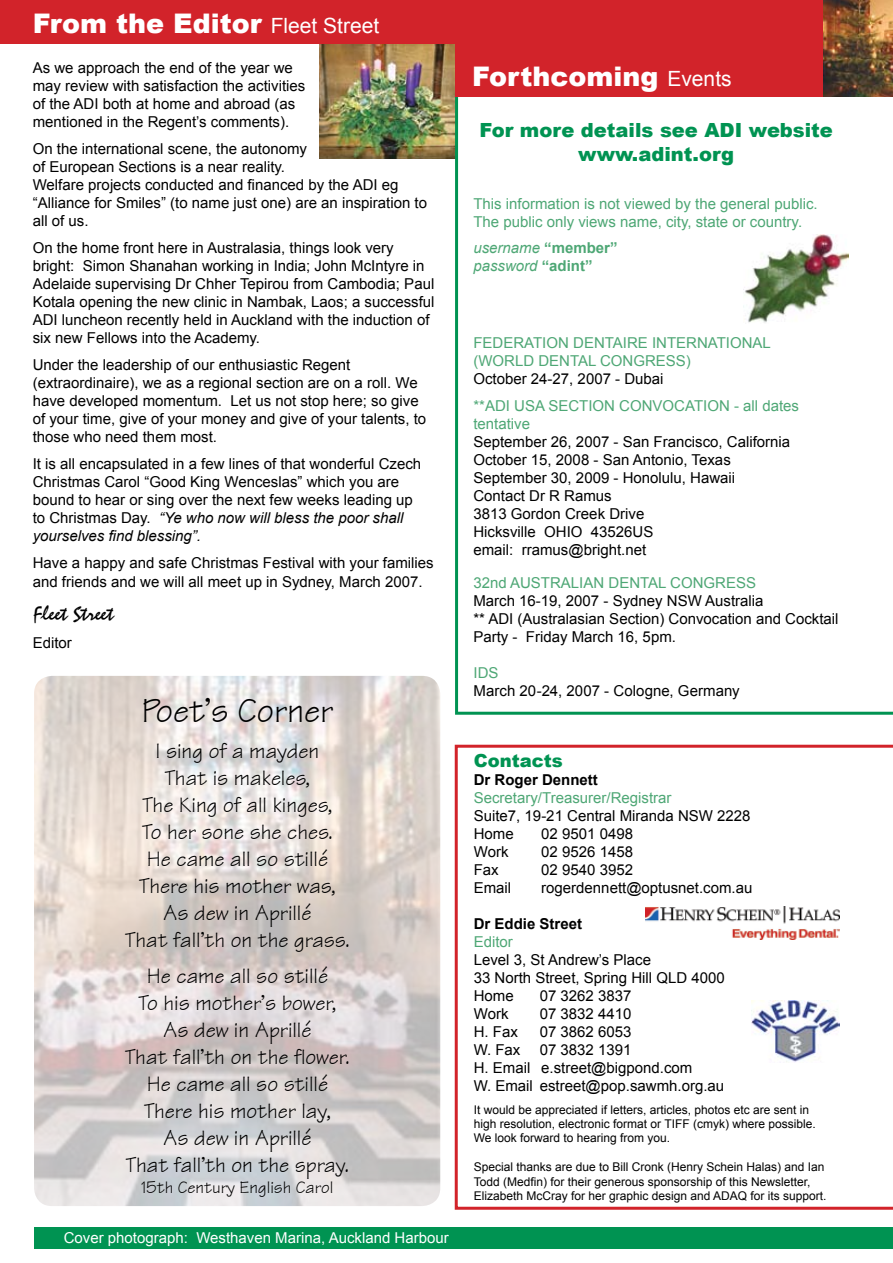
<style>
.page{position:relative;width:893px;height:1263px;background:#fff}
.page>*{position:absolute;margin:0;border:0;box-sizing:border-box;transform-origin:0 0}
.t1{font:36px "Technical Plain";color:#000}
.t2{font:900 27px "Arial";color:#fff}
.t3{font:22.5px/27px "Technical Plain";color:#000;text-align:center}
.t4{font:21px "Staccato 222 BT";color:#000}
.t5{font:900 19.5px/23.4px "Arial";color:#009352;text-align:center}
.t6{font:18px "Technical Plain";color:#000}
.t7{font:900 18px "Arial";color:#009352}
.t8{font:15px/18px "Arial";color:#000}
.t9{font:15px/18px "Arial";color:#4ea775}
.t10{font:15px "Arial";color:#fff}
.t11{font:italic 15px/18px "Arial";color:#4ea775}
.t12{font:700 15px "Arial";color:#000}
.t13{font:12px/14.4px "Arial";color:#000}
.s1{font-weight:400;font-size:21px}
.s2{font-style:italic}
.s3{font-weight:700;font-style:normal}
</style>
<div class="page">
<img style="left:320px;top:44px;width:135px;height:114px">
<img style="left:34px;top:676px;width:406px;height:530px;border-radius:18px">
<div style="left:0;top:0;width:458px;height:44px;background:#d2232a"></div>
<svg style="left:455px;top:97px;width:438px;height:618px"></svg>
<div style="left:455px;top:0;width:438px;height:97px;background:#d2232a"></div>
<div style="left:34px;top:1226px;width:859px;height:22px;background:#009352"></div>
<svg style="left:455px;top:745px;width:438px;height:465px"></svg>
<div style="left:752px;top:986px;width:87px;height:27px;background:#fff"></div>
<img style="left:752px;top:1000px;width:87px;height:63px">
<img style="left:645px;top:906px;width:194px;height:34px">
<img style="left:743px;top:235px;width:106px;height:88px">
<img style="left:824px;top:0;width:69px;height:97px">
<h2 class="t2" style="left:33px;top:4px;width:348px">From the Editor <span class="s1">Fleet Street</span></h2>
<p class="t8" style="left:33px;top:59px;width:274px">As we approach the end of the year we may review with satisfaction the activities of the ADI both at home and abroad (as mentioned in the Regent’s comments).</p>
<p class="t8" style="left:33px;top:140px;width:396px">On the international scene, the autonomy<br>of European Sections is a near reality.<br>Welfare projects conducted and financed by the ADI eg “Alliance for Smiles” (to name just one) are an inspiration to all of us.</p>
<p class="t8" style="left:33px;top:239px;width:403px">On the home front here in Australasia, things look very bright: Simon Shanahan working in India; John McIntyre in Adelaide supervising Dr Chher Tepirou from Cambodia; Paul Kotala opening the new clinic in Nambak, Laos; a successful ADI luncheon recently held in Auckland with the induction of six new Fellows into the Academy.</p>
<p class="t8" style="left:33px;top:356px;width:395px">Under the leadership of our enthusiastic Regent (extraordinaire), we as a regional section are on a roll. We have developed momentum. Let us not stop here; so give of your time, give of your money and give of your talents, to those who need them most.</p>
<p class="t8" style="left:33px;top:455px;width:390px">It is all encapsulated in a few lines of that wonderful Czech Christmas Carol “Good King Wenceslas” which you are bound to hear or sing over the next few weeks leading up to Christmas Day. <span class="s2">“Ye who now will bless the poor shall yourselves find blessing”.</span></p>
<p class="t8" style="left:33px;top:554px;width:402px">Have a happy and safe Christmas Festival with your families and friends and we will all meet up in Sydney, March 2007.</p>
<h3 class="t4" style="left:33px;top:601px;width:83px">Fleet Street</h3>
<p class="t8" style="left:33px;top:634px;width:41px">Editor</p>
<h1 class="t1" style="left:141px;top:688px;width:193px">Poet’s Corner</h1>
<h3 class="t3" style="left:125px;top:737px;width:226px">I sing of a mayden<br>That is makeles,<br>The King of all kinges,<br>To her sone she ches.<br>He came all so stillé<br>There his mother was,<br>As dew in Aprillé<br>That fall’th on the grass.</h3>
<h3 class="t3" style="left:125px;top:962px;width:227px">He came all so stillé<br>To his mother’s bower,<br>As dew in Aprillé<br>That fall’th on the flower.<br>He came all so stillé<br>There his mother lay,<br>As dew in Aprillé<br>That fall’th on the spray.</h3>
<p class="t6" style="left:141px;top:1176px;width:194px">15th Century English Carol</p>
<p class="t10" style="left:64px;top:1227px;width:386px">Cover photograph: Westhaven Marina, Auckland Harbour</p>
<h2 class="t2" style="left:472px;top:57px;width:261px">Forthcoming <span class="s1">Events</span></h2>
<h3 class="t5" style="left:479px;top:118px;width:355px">For more details see ADI website www.adint.org</h3>
<p class="t9" style="left:473px;top:195px;width:346px">This information is not viewed by the general public.<br>The public only views name, city, state or country.</p>
<p class="t11" style="left:473px;top:239px;width:146px">username <span class="s3">“member” </span>password <span class="s3">“adint”</span></p>
<p class="t9" style="left:473px;top:334px;width:299px">FEDERATION DENTAIRE INTERNATIONAL (WORLD DENTAL CONGRESS)</p>
<p class="t8" style="left:473px;top:370px;width:192px">October 24-27, 2007 - Dubai</p>
<p class="t9" style="left:473px;top:397px;width:327px">**ADI USA SECTION CONVOCATION - all dates tentative</p>
<p class="t8" style="left:473px;top:433px;width:318px">September 26, 2007 - San Francisco, California<br>October 15, 2008 - San Antonio, Texas<br>September 30, 2009 - Honolulu, Hawaii<br>Contact Dr R Ramus<br>3813 Gordon Creek Drive<br>Hicksville OHIO 43526US<br>email: rramus@bright.net</p>
<p class="t9" style="left:473px;top:573px;width:284px">32nd AUSTRALIAN DENTAL CONGRESS</p>
<p class="t8" style="left:473px;top:591px;width:367px">March 16-19, 2007 - Sydney NSW Australia<br>** ADI (Australasian Section) Convocation and Cocktail<br>Party - Friday March 16, 5pm.</p>
<p class="t9" style="left:473px;top:663px;width:27px">IDS</p>
<p class="t8" style="left:473px;top:681px;width:268px">March 20-24, 2007 - Cologne, Germany</p>
<p class="t7" style="left:474px;top:747px;width:91px">Contacts</p>
<p class="t12" style="left:474px;top:770px;width:126px">Dr Roger Dennett</p>
<p class="t9" style="left:474px;top:789px;width:199px">Secretary/Treasurer/Registrar</p>
<p class="t8" style="left:474px;top:807px;width:278px">Suite7, 19-21 Central Miranda NSW 2228<br>Home</p>
<p class="t8" style="left:541px;top:825px;width:93px">02 9501 0498</p>
<p class="t8" style="left:474px;top:843px;width:36px">Work</p>
<p class="t8" style="left:541px;top:843px;width:93px">02 9526 1458</p>
<p class="t8" style="left:474px;top:861px;width:27px">Fax</p>
<p class="t8" style="left:541px;top:861px;width:93px">02 9540 3952</p>
<p class="t8" style="left:474px;top:879px;width:39px">Email</p>
<p class="t8" style="left:541px;top:879px;width:213px">rogerdennett@optusnet.com.au</p>
<p class="t12" style="left:474px;top:914px;width:110px">Dr Eddie Street</p>
<p class="t9" style="left:474px;top:933px;width:41px">Editor</p>
<p class="t8" style="left:474px;top:951px;width:252px">Level 3, St Andrew’s Place<br>33 North Street, Spring Hill QLD 4000<br>Home</p>
<p class="t8" style="left:540px;top:987px;width:93px">07 3262 3837</p>
<p class="t8" style="left:474px;top:1005px;width:36px">Work</p>
<p class="t8" style="left:540px;top:1005px;width:93px">07 3832 4410</p>
<p class="t8" style="left:474px;top:1023px;width:46px">H. Fax</p>
<p class="t8" style="left:540px;top:1023px;width:93px">07 3862 6053</p>
<p class="t8" style="left:474px;top:1041px;width:48px">W. Fax</p>
<p class="t8" style="left:474px;top:1041px;width:252px;text-indent:66px">07 3832 1391<br>H. Email e.street@bigpond.com<br>W. Email estreet@pop.sawmh.org.au</p>
<p class="t13" style="left:474px;top:1102px;width:343px">It would be appreciated if letters, articles, photos etc are sent in high resolution, electronic format or TIFF (cmyk) where possible.<br>We look forward to hearing from you.</p>
<p class="t13" style="left:474px;top:1160px;width:354px">Special thanks are due to Bill Cronk (Henry Schein Halas) and Ian<br>Todd (Medfin) for their generous sponsorship of this Newsletter,<br>Elizabeth McCray for her graphic design and ADAQ for its support.</p>
</div>
